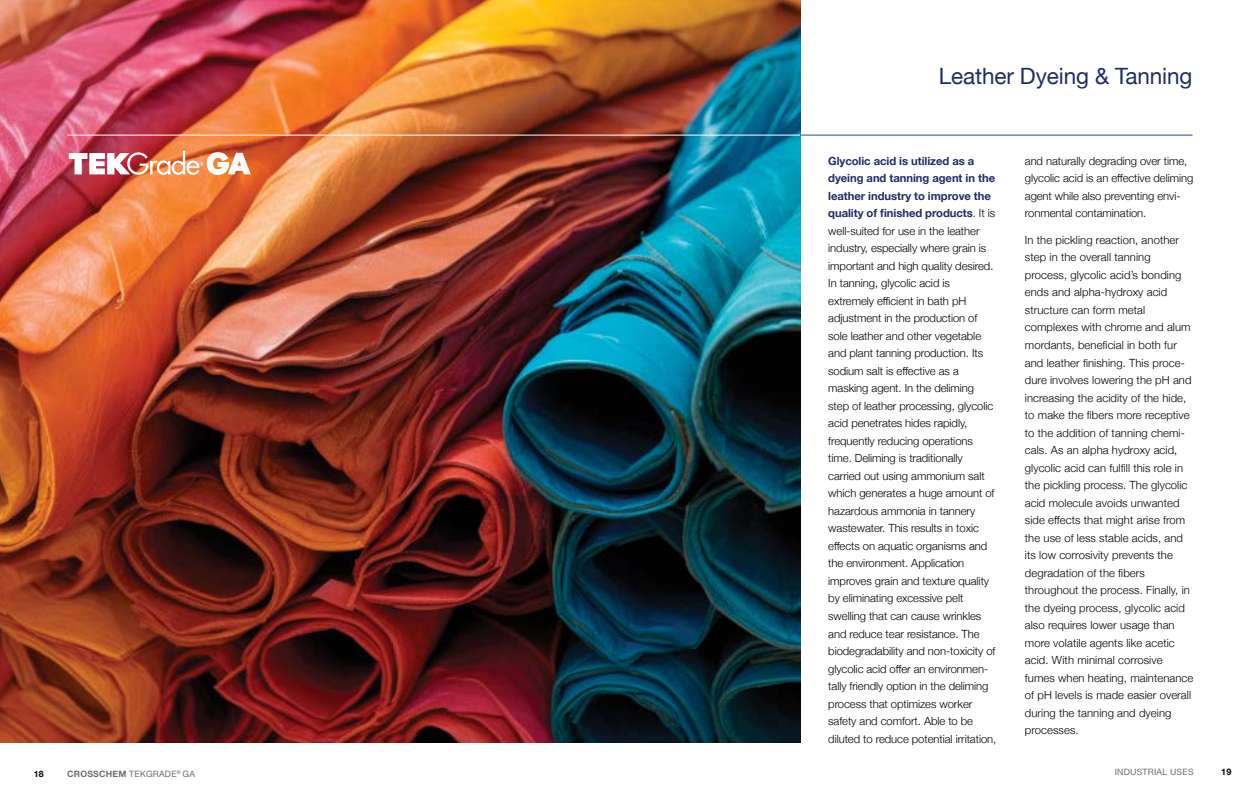
<style>
.page{position:relative;width:1260px;height:810px;background:#fff}
.page>*{position:absolute;margin:0;border:0;box-sizing:border-box;transform-origin:0 0}
.t1{font:22.5px "Helvetica Neue";letter-spacing:-.005em;color:#212c62}
.t2{font:300 11.25px/17.5px "Helvetica Neue";letter-spacing:-.005em;color:#000}
.t3{font:700 9px "Helvetica Neue";color:#000}
.t4{font:8.75px "Helvetica Neue";letter-spacing:.025em;color:#6d6e71}
.t5{font:700 8.75px "Helvetica Neue";color:#000}
.s1{font-weight:700;color:#212c62}
.s2{font-weight:700}
</style>
<div class="page">
<img style="left:0;top:0;width:800px;height:742px">
<hr style="left:800px;top:135px;width:392px;height:1px;background:#2b4f94">
<hr style="left:68px;top:135px;width:732px;height:1px;background:#fff">
<img style="left:68px;top:151px;width:183px;height:24px">
<h1 class="t1" style="left:939px;top:60px;width:255px">Leather Dyeing &amp; Tanning</h1>
<p class="t2" style="left:828px;top:151px;width:170px"><span class="s1">Glycolic acid is utilized as a dyeing and tanning agent in the leather industry to improve the quality of finished products</span>. It is well-suited for use in the leather industry, especially where grain is important and high quality desired.<br>In tanning, glycolic acid is extremely efficient in bath pH adjustment in the production of sole leather and other vegetable and plant tanning production. Its sodium salt is effective as a masking agent. In the deliming step of leather processing, glycolic acid penetrates hides rapidly, frequently reducing operations time. Deliming is traditionally carried out using ammonium salt which generates a huge amount of hazardous ammonia in tannery wastewater. This results in toxic effects on aquatic organisms and the environment. Application improves grain and texture quality by eliminating excessive pelt swelling that can cause wrinkles and reduce tear resistance. The biodegradability and non-toxicity of glycolic acid offer an environmen&shy;tally friendly option in the deliming process that optimizes worker safety and comfort. Able to be diluted to reduce potential irritation,</p>
<p class="t2" style="left:1025px;top:151px;width:170px">and naturally degrading over time, glycolic acid is an effective deliming agent while also preventing envi&shy;ronmental contamination.</p>
<p class="t2" style="left:1025px;top:230px;width:170px">In the pickling reaction, another step in the overall tanning process, glycolic acid’s bonding ends and alpha-hydroxy acid structure can form metal complexes with chrome and alum mordants, beneficial in both fur and leather finishing. This proce&shy;dure involves lowering the pH and increasing the acidity of the hide, to make the fibers more receptive to the addition of tanning chemi&shy;cals. As an alpha hydroxy acid, glycolic acid can fulfill this role in the pickling process. The glycolic acid molecule avoids unwanted side effects that might arise from the use of less stable acids, and its low corrosivity prevents the degradation of the fibers throughout the process. Finally, in the dyeing process, glycolic acid also requires lower usage than more volatile agents like acetic acid. With minimal corrosive fumes when heating, maintenance of pH levels is made easier overall during the tanning and dyeing processes.</p>
<p class="t5" style="left:34px;top:767px;width:11px">18</p>
<p class="t4" style="left:1115px;top:765px;width:80px">INDUSTRIAL USES</p>
<p class="t3" style="left:1221px;top:765px;width:12px">19</p>
<p class="t4" style="left:67px;top:768px;width:130px"><span class="s2">CROSSCHEM</span> TEKGRADE<sup>®</sup> GA</p>
</div>
